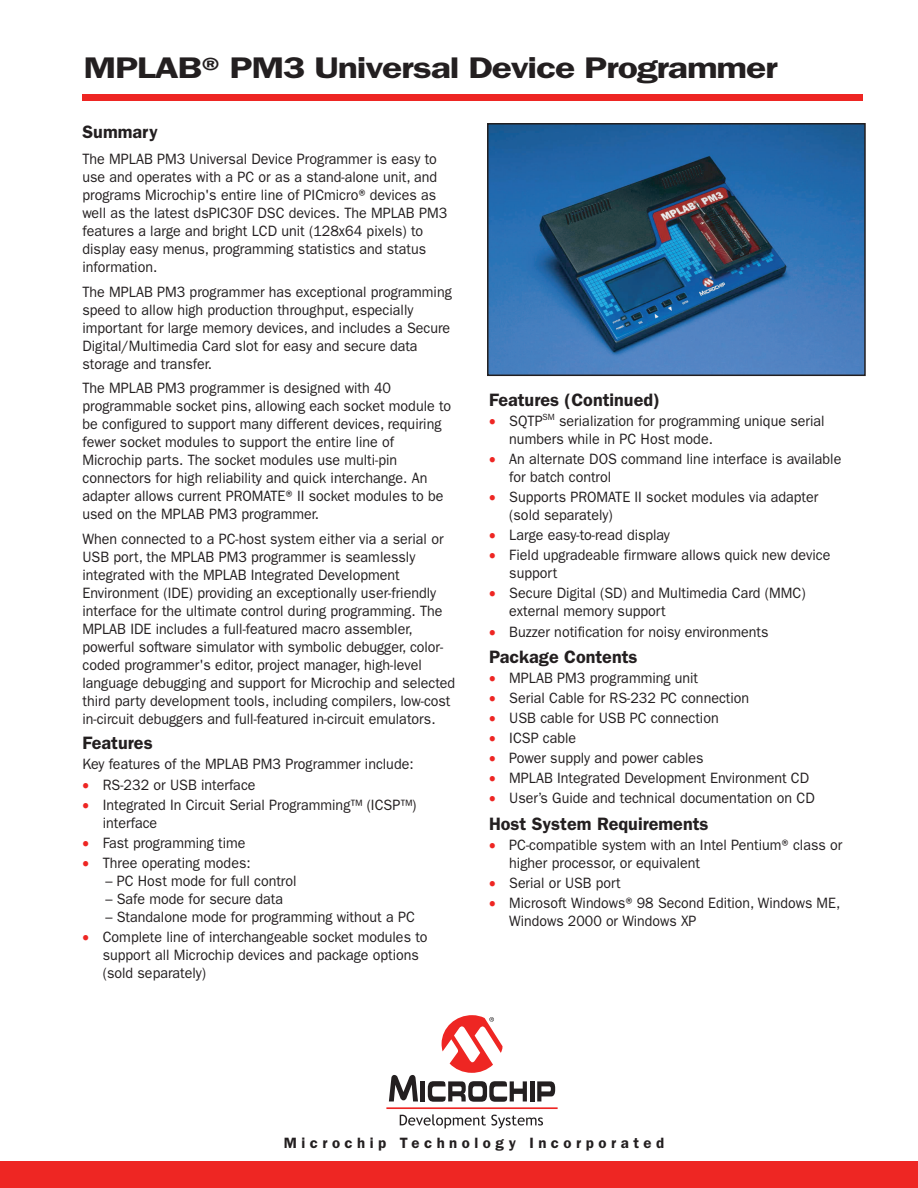
<style>
.page{position:relative;width:918px;height:1188px;background:#fff}
.page>*{position:absolute;margin:0;border:0;box-sizing:border-box;transform-origin:0 0}
.t1{font:600 30px "Franklin Gothic";letter-spacing:-.035em;color:#231f20;scale:1.25 1}
.t2{font:600 18px "Franklin Gothic";color:#231f20}
.t3{font:15px/18px "Franklin Gothic";color:#231f20;scale:.95 1}
.t4{font:15px/18px "Franklin Gothic";color:#231f20;scale:.94 1}
.t5{font:600 15px "Franklin Gothic";letter-spacing:.3em;color:#231f20}
.s1{color:#ee2623}
</style>
<div class="page">
<div style="left:0;top:1161px;width:918px;height:27px;background:#ee2623"></div>
<hr style="left:386px;top:1107px;width:172px;height:2px;background:#ee2623">
<svg style="left:389px;top:1075px;width:29px;height:27px"></svg>
<hr style="left:421px;top:1081px;width:4px;height:20px;background:#231f20">
<div style="left:530px;top:1081px;width:5px;height:20px;background:#231f20"></div>
<svg style="left:537px;top:1081px;width:18px;height:20px"></svg>
<svg style="left:428px;top:1081px;width:99px;height:21px"></svg>
<svg style="left:442px;top:1015px;width:61px;height:58px"></svg>
<svg style="left:400px;top:1114px;width:143px;height:14px"></svg>
<div style="left:82px;top:94px;width:781px;height:7px;background:#ee2623"></div>
<img style="left:490px;top:126px;width:373px;height:247px">
<div style="left:487px;top:123px;width:379px;height:253px;border:2px solid #231f20"></div>
<h1 class="t1" style="left:83px;top:57px;width:557px">MPLAB®PM3 Universal Device Programmer</h1>
<p class="t2" style="left:82px;top:125px;width:77px">Summary</p>
<p class="t3" style="left:82px;top:151px;width:386px">The MPLAB PM3 Universal Device Programmer is easy to use and operates with a PC or as a stand-alone unit, and programs Microchip's entire line of PICmicro®devices as well as the latest dsPIC30F DSC devices. The MPLAB PM3 features a large and bright LCD unit (128x64 pixels) to display easy menus, programming statistics and status information.</p>
<p class="t3" style="left:82px;top:284px;width:390px">The MPLAB PM3 programmer has exceptional programming speed to allow high production throughput, especially important for large memory devices, and includes a Secure Digital/Multimedia Card slot for easy and secure data storage and transfer.</p>
<p class="t3" style="left:82px;top:380px;width:390px">The MPLAB PM3 programmer is designed with 40 programmable socket pins, allowing each socket module to be configured to support many different devices, requiring fewer socket modules to support the entire line of Microchip parts. The socket modules use multi-pin connectors for high reliability and quick interchange. An adapter allows current PROMATE®II socket modules to be used on the MPLAB PM3 programmer.</p>
<p class="t3" style="left:82px;top:531px;width:394px">When connected to a PC-host system either via a serial or USB port, the MPLAB PM3 programmer is seamlessly integrated with the MPLAB Integrated Development Environment (IDE) providing an exceptionally user-friendly interface for the ultimate control during programming. The MPLAB IDE includes a full-featured macro assembler, powerful software simulator with symbolic debugger, color&shy;coded programmer's editor, project manager, high-level language debugging and support for Microchip and selected third party development tools, including compilers, low-cost in-circuit debuggers and full-featured in-circuit emulators.</p>
<p class="t2" style="left:82px;top:737px;width:72px">Features</p>
<p class="t3" style="left:82px;top:757px;width:350px">Key features of the MPLAB PM3 Programmer include:</p>
<p class="t3" style="left:82px;top:777px;width:184px"><span class="s1">•</span> RS-232 or USB interface</p>
<p class="t3" style="left:103px;top:797px;width:332px;text-indent:-20px"><span class="s1">•</span> Integrated In Circuit Serial Programming™ (ICSP™) interface</p>
<p class="t3" style="left:82px;top:835px;width:173px"><span class="s1">•</span> Fast programming time</p>
<p class="t3" style="left:82px;top:855px;width:179px"><span class="s1">•</span> Three operating modes:</p>
<p class="t3" style="left:105px;top:873px;width:203px">– PC Host mode for full control</p>
<p class="t3" style="left:105px;top:891px;width:189px">– Safe mode for secure data</p>
<p class="t3" style="left:105px;top:909px;width:327px">– Standalone mode for programming without a PC</p>
<p class="t3" style="left:103px;top:929px;width:343px;text-indent:-20px"><span class="s1">•</span> Complete line of interchangeable socket modules to support all Microchip devices and package options (sold separately)</p>
<p class="t2" style="left:489px;top:393px;width:172px">Features (Continued)</p>
<p class="t3" style="left:509px;top:413px;width:333px;text-indent:-20px"><span class="s1">•</span> SQTP<sup>SM</sup> serialization for programming unique serial numbers while in PC Host mode.</p>
<p class="t3" style="left:509px;top:451px;width:351px;text-indent:-20px"><span class="s1">•</span> An alternate DOS command line interface is available for batch control</p>
<p class="t3" style="left:509px;top:489px;width:327px;text-indent:-20px"><span class="s1">•</span> Supports PROMATE II socket modules via adapter (sold separately)</p>
<p class="t3" style="left:489px;top:527px;width:192px"><span class="s1">•</span> Large easy-to-read display</p>
<p class="t3" style="left:509px;top:548px;width:340px;text-indent:-20px"><span class="s1">•</span> Field upgradeable firmware allows quick new device support</p>
<p class="t3" style="left:509px;top:586px;width:314px;text-indent:-20px"><span class="s1">•</span> Secure Digital (SD) and Multimedia Card (MMC) external memory support</p>
<p class="t3" style="left:489px;top:624px;width:296px"><span class="s1">•</span> Buzzer notification for noisy environments</p>
<p class="t2" style="left:489px;top:651px;width:150px">Package Contents</p>
<p class="t3" style="left:489px;top:671px;width:222px"><span class="s1">•</span> MPLAB PM3 programming unit</p>
<p class="t3" style="left:489px;top:691px;width:275px"><span class="s1">•</span> Serial Cable for RS-232 PC connection</p>
<p class="t3" style="left:489px;top:711px;width:243px"><span class="s1">•</span> USB cable for USB PC connection</p>
<p class="t3" style="left:489px;top:730px;width:93px"><span class="s1">•</span> ICSP cable</p>
<p class="t3" style="left:489px;top:750px;width:227px"><span class="s1">•</span> Power supply and power cables</p>
<p class="t3" style="left:489px;top:770px;width:339px"><span class="s1">•</span> MPLAB Integrated Development Environment CD</p>
<p class="t3" style="left:489px;top:790px;width:344px"><span class="s1">•</span> User’s Guide and technical documentation on CD</p>
<p class="t2" style="left:489px;top:817px;width:221px">Host System Requirements</p>
<p class="t3" style="left:509px;top:837px;width:352px;text-indent:-20px"><span class="s1">•</span> PC-compatible system with an Intel Pentium®class or higher processor, or equivalent</p>
<p class="t4" style="left:489px;top:875px;width:142px"><span class="s1">•</span> Serial or USB port</p>
<p class="t4" style="left:509px;top:895px;width:354px;text-indent:-20px"><span class="s1">•</span> Microsoft Windows®98 Second Edition, Windows ME,<br>Windows 2000 or Windows XP</p>
<p class="t5" style="left:284px;top:1138px;width:382px">Microchip Technology Incorporated</p>
</div>
